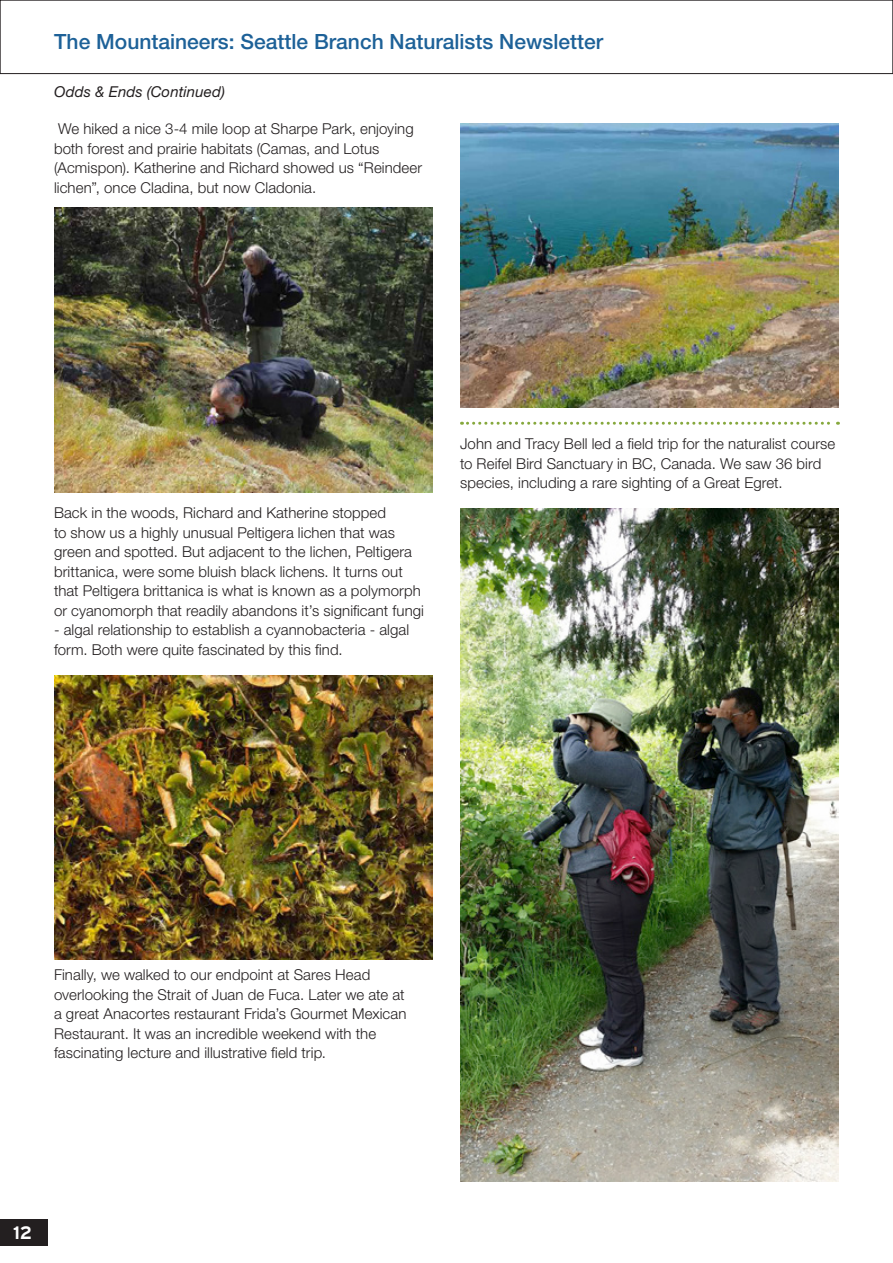
<style>
.page{position:relative;width:893px;height:1263px;background:#fff}
.page>*{position:absolute;margin:0;border:0;box-sizing:border-box;transform-origin:0 0}
.t1{font:500 21px "Helvetica Neue LT Std";color:#1d6198}
.t2{font:700 18px "Interstate";color:#fff}
.Body{font:300 15px/19.5px "Helvetica Neue LT Std";letter-spacing:.005em;color:#231f20}
.Body-2{font:italic 15px "Helvetica Neue LT Std";letter-spacing:.01em;color:#231f20}
</style>
<div class="page">
<div style="left:0;top:0;width:893px;height:74px;background:#fff;border:1px solid #231f20"></div>
<div style="left:0;top:1219px;width:47px;height:26px;background:#231f20"></div>
<img style="left:54px;top:208px;width:379px;height:284px">
<img style="left:54px;top:675px;width:379px;height:284px">
<img style="left:460px;top:124px;width:379px;height:284px">
<img style="left:460px;top:508px;width:379px;height:674px">
<svg style="left:461px;top:422px;width:377px;height:3px"></svg>
<h1 class="t1" style="left:54px;top:29px;width:550px">The Mountaineers: Seattle Branch Naturalists Newsletter</h1>
<p class="Body-2" style="left:54px;top:83px;width:172px">Odds &amp; Ends (Continued)</p>
<p class="Body" style="left:54px;top:119px;width:370px">We hiked a nice 3-4 mile loop at Sharpe Park, enjoying both forest and prairie habitats (Camas, and Lotus (Acmispon). Katherine and Richard showed us “Reindeer lichen”, once Cladina, but now Cladonia.</p>
<p class="Body" style="left:54px;top:503px;width:372px">Back in the woods, Richard and Katherine stopped<br>to show us a highly unusual Peltigera lichen that was green and spotted. But adjacent to the lichen, Peltigera brittanica, were some bluish black lichens. It turns out that Peltigera brittanica is what is known as a polymorph or cyanomorph that readily abandons it’s significant fungi</p>
<p class="Body" style="left:54px;top:620px;width:357px">- algal relationship to establish a cyannobacteria - algal form. Both were quite fascinated by this find.</p>
<p class="Body" style="left:460px;top:434px;width:377px">John and Tracy Bell led a field trip for the naturalist course to Reifel Bird Sanctuary in BC, Canada. We saw 36 bird species, including a rare sighting of a Great Egret.</p>
<p class="Body" style="left:54px;top:965px;width:354px">Finally, we walked to our endpoint at Sares Head overlooking the Strait of Juan de Fuca. Later we ate at a great Anacortes restaurant Frida’s Gourmet Mexican Restaurant. It was an incredible weekend with the fascinating lecture and illustrative field trip.</p>
<p class="t2" style="left:13px;top:1222px;width:21px">12</p>
</div>
